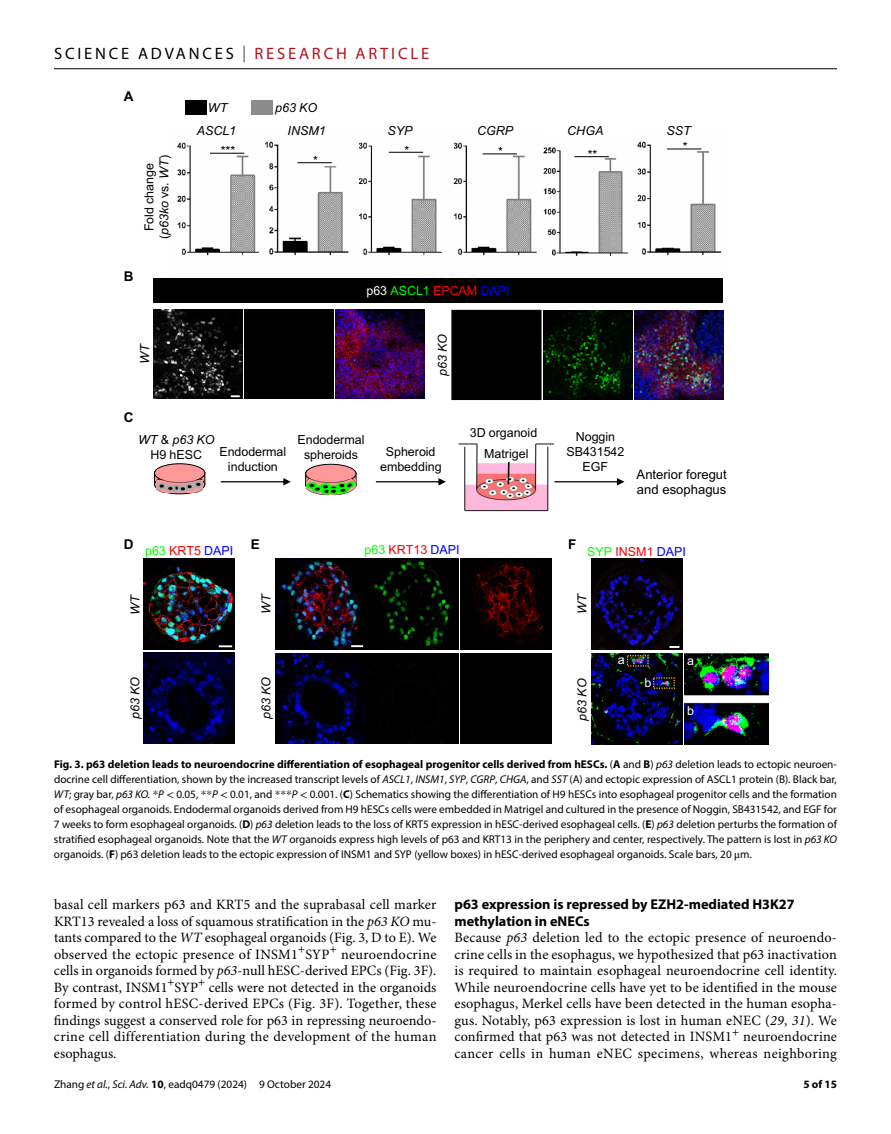
<style>
.page{position:relative;width:891px;height:1134px;background:#fff}
.page>*{position:absolute;margin:0;border:0;box-sizing:border-box;transform-origin:0 0}
.t1{font:16.5px "Myriad Pro";letter-spacing:.17em;color:#000}
.t2{font:14.25px/16.5px "Minion Pro";letter-spacing:.02em;color:#000;text-align:justify}
.t3{font:700 14.25px/16.5px "Myriad Pro";color:#000}
.t4{font:700 13.5px "Arial";color:#000}
.t5{font:13.05px/15.8px "Arial";color:#000}
.t6{font:12.45px/15px "Arial";color:#000;text-align:center}
.t7{font:italic 12.45px/15px "Arial";color:#000;text-align:center}
.t8{font:12.45px "Arial";color:#f00}
.t9{font:12.45px "Arial";color:#0f0}
.t10{font:12.45px "Arial";color:#fff}
.t11{font:11.25px/15px "Myriad Pro";color:#000;text-align:justify}
.t12{font:700 11.25px "Myriad Pro";color:#000}
.s1{font-weight:300}
.s2{color:#b5121b}
.s3{font-style:italic}
.s4{color:#fff}
.s5{color:#f00}
.s6{color:#00f}
.s7{font-style:normal}
.s8{color:#0f0}
.s9{font-weight:700}
.s10{font-family:"STIX"}
</style>
<div class="page">
<hr style="left:54px;top:68px;width:783px;height:1px;background:#000">
<img style="left:177px;top:141px;width:545px;height:116px">
<img style="left:685px;top:653px;width:84px;height:92px">
<img style="left:458px;top:443px;width:97px;height:68px">
<hr style="left:508px;top:462px;width:2px;height:22px;background:#000">
<svg style="left:154px;top:470px;width:52px;height:15px"></svg>
<svg style="left:154px;top:475px;width:51px;height:19px"></svg>
<div style="left:154px;top:475px;width:51px;height:19px;border:1px solid #000;border-radius:50%"></div>
<div style="left:154px;top:464px;width:51px;height:19px;background:#f99;border-radius:50%"></div>
<div style="left:154px;top:464px;width:51px;height:19px;border:1px solid #000;border-radius:50%"></div>
<img style="left:157px;top:480px;width:46px;height:12px">
<svg style="left:554px;top:478px;width:70px;height:8px"></svg>
<svg style="left:305px;top:471px;width:52px;height:15px"></svg>
<div style="left:306px;top:464px;width:50px;height:19px;background:#f99;border-radius:50%"></div>
<div style="left:306px;top:464px;width:50px;height:19px;border:1px solid #000;border-radius:50%"></div>
<img style="left:306px;top:480px;width:50px;height:14px">
<img style="left:634px;top:310px;width:89px;height:89px">
<div style="left:452px;top:310px;width:89px;height:89px;background:#000"></div>
<div style="left:451px;top:310px;width:91px;height:90px;border:1px solid #000"></div>
<div style="left:153px;top:278px;width:570px;height:25px;background:#000"></div>
<img style="left:153px;top:310px;width:89px;height:89px">
<img style="left:335px;top:310px;width:89px;height:89px">
<img style="left:543px;top:310px;width:89px;height:89px">
<div style="left:244px;top:310px;width:89px;height:89px;background:#000"></div>
<svg style="left:231px;top:395px;width:9px;height:2px"></svg>
<svg style="left:376px;top:478px;width:70px;height:8px"></svg>
<svg style="left:221px;top:478px;width:70px;height:8px"></svg>
<img style="left:591px;top:653px;width:91px;height:91px">
<img style="left:591px;top:559px;width:91px;height:91px">
<svg style="left:669px;top:646px;width:10px;height:2px"></svg>
<svg style="left:626px;top:654px;width:49px;height:35px;background:#131624"></svg>
<img style="left:461px;top:559px;width:91px;height:91px">
<img style="left:368px;top:559px;width:91px;height:91px">
<img style="left:275px;top:559px;width:91px;height:91px">
<div style="left:368px;top:653px;width:91px;height:91px;background:#000"></div>
<div style="left:461px;top:653px;width:91px;height:91px;background:#000"></div>
<img style="left:275px;top:653px;width:91px;height:91px">
<svg style="left:351px;top:645px;width:12px;height:2px"></svg>
<img style="left:144px;top:559px;width:90px;height:91px">
<img style="left:144px;top:653px;width:90px;height:91px">
<svg style="left:219px;top:645px;width:13px;height:2px"></svg>
<div style="left:185px;top:101px;width:21px;height:14px;background:#000"></div>
<div style="left:251px;top:101px;width:22px;height:14px;background:#8c8c8c"></div>
<hr style="left:210px;top:153px;width:34px;height:1px;background:#000">
<hr style="left:297px;top:162px;width:35px;height:1px;background:#000">
<hr style="left:389px;top:152px;width:34px;height:1px;background:#000">
<hr style="left:667px;top:149px;width:34px;height:1px;background:#000">
<hr style="left:574px;top:156px;width:35px;height:1px;background:#000">
<hr style="left:483px;top:153px;width:34px;height:1px;background:#000">
<h1 class="t1" style="left:54px;top:44px;width:376px">Science Adva nces <span class="s1">|</span> <span class="s2">Resear ch Ar ticle</span></h1>
<p class="t4" style="left:124px;top:89px;width:11px">A</p>
<p class="t6" style="left:142px;top:239px;width:86px;rotate:-90deg">Fold change (<span class="s3">p63ko</span> vs. <span class="s3">WT</span>)</p>
<p class="t4" style="left:124px;top:268px;width:11px">B</p>
<p class="t7" style="left:208px;top:100px;width:21px">WT</p>
<p class="t7" style="left:275px;top:100px;width:43px">p63 KO</p>
<p class="t7" style="left:197px;top:123px;width:41px">ASCL1</p>
<p class="t7" style="left:288px;top:123px;width:40px">INSM1</p>
<p class="t7" style="left:388px;top:123px;width:26px">SYP</p>
<p class="t6" style="left:221px;top:144px;width:16px">***</p>
<p class="t6" style="left:313px;top:153px;width:6px">*</p>
<p class="t6" style="left:404px;top:143px;width:6px">*</p>
<p class="t7" style="left:477px;top:123px;width:38px">CGRP</p>
<p class="t7" style="left:567px;top:123px;width:38px">CHGA</p>
<p class="t7" style="left:667px;top:123px;width:26px">SST</p>
<p class="t6" style="left:683px;top:139px;width:6px">*</p>
<p class="t6" style="left:588px;top:147px;width:11px">**</p>
<p class="t6" style="left:498px;top:144px;width:6px">*</p>
<p class="t9" style="left:366px;top:282px;width:145px"><span class="s4">p63</span> ASCL1 <span class="s5">EPCAM</span> <span class="s6">DAPI</span></p>
<p class="t7" style="left:137px;top:364px;width:22px;rotate:-90deg">WT</p>
<p class="t7" style="left:435px;top:376px;width:43px;rotate:-90deg">p63 KO</p>
<p class="t4" style="left:124px;top:409px;width:11px">C</p>
<p class="t7" style="left:138px;top:432px;width:78px">WT <span class="s7">&amp;</span> p63 KO<br><span class="s7">H9 hESC</span></p>
<p class="t6" style="left:219px;top:444px;width:68px">Endodermal induction</p>
<p class="t6" style="left:298px;top:432px;width:68px">Endodermal spheroids</p>
<p class="t6" style="left:380px;top:444px;width:63px">Spheroid embedding</p>
<p class="t6" style="left:470px;top:422px;width:69px;line-height:21.3px">3D organoid<br>Matrigel</p>
<p class="t6" style="left:567px;top:429px;width:59px">Noggin<br>SB431542<br>EGF</p>
<p class="t5" style="left:637px;top:466px;width:92px">Anterior foregut and esophagus</p>
<p class="t4" style="left:124px;top:536px;width:11px">D</p>
<p class="t4" style="left:251px;top:536px;width:11px">E</p>
<p class="t4" style="left:568px;top:536px;width:10px">F</p>
<p class="t8" style="left:364px;top:542px;width:97px"><span class="s8">p63</span> KRT13 <span class="s6">DAPI</span></p>
<p class="t8" style="left:145px;top:542px;width:90px"><span class="s8">p63</span> KRT5 <span class="s6">DAPI</span></p>
<p class="t8" style="left:587px;top:544px;width:100px"><span class="s8">SYP</span> INSM1 <span class="s6">DAPI</span></p>
<p class="t7" style="left:128px;top:615px;width:22px;rotate:-90deg">WT</p>
<p class="t7" style="left:128px;top:719px;width:43px;rotate:-90deg">p63 KO</p>
<p class="t7" style="left:259px;top:614px;width:22px;rotate:-90deg">WT</p>
<p class="t7" style="left:259px;top:719px;width:43px;rotate:-90deg">p63 KO</p>
<p class="t7" style="left:575px;top:614px;width:22px;rotate:-90deg">WT</p>
<p class="t7" style="left:575px;top:721px;width:43px;rotate:-90deg">p63 KO</p>
<p class="t10" style="left:618px;top:652px;width:8px">a</p>
<p class="t10" style="left:645px;top:675px;width:8px">b</p>
<p class="t10" style="left:687px;top:652px;width:8px">a</p>
<p class="t10" style="left:687px;top:703px;width:8px">b</p>
<p class="t11" style="left:54px;top:757px;width:785px"><span class="s9">Fig. 3. p63 deletion leads to neuroendocrine differentiation of esophageal progenitor cells derived from hESCs.</span> (<span class="s9">A</span> and <span class="s9">B</span>) <span class="s3">p63</span> deletion leads to ectopic neuroen&shy;docrine cell differentiation, shown by the increased transcript levels of <span class="s3">ASCL1</span>, <span class="s3">INSM1</span>, <span class="s3">SYP</span>, <span class="s3">CGRP</span>, <span class="s3">CHGA</span>, and <span class="s3">SST</span> (A) and ectopic expression of ASCL 1 protein (B). Black bar, <span class="s3">WT</span>; gray bar, <span class="s3">p63 KO.</span> <span class="s10">*</span><span class="s3">P</span> <span class="s10">&lt;</span> 0.05, <span class="s10">**</span><span class="s3">P</span> <span class="s10">&lt;</span> 0.01, and <span class="s10">***</span><span class="s3">P</span> <span class="s10">&lt;</span> 0.001. (<span class="s9">C</span>) Schematics showing the differentiation of H9 hESCs into esophageal progenitor cells and the formation of esophageal organoids. Endodermal organoids derived from H9 hESCs cells were embedded in Matrigel and cultured in the presence of Noggin, SB431542, and EGF for 7 weeks to form esophageal organoids. (<span class="s9">D</span>) <span class="s3">p63</span> deletion leads to the loss of KRT5 expression in hESC-derived esophageal cells. (<span class="s9">E</span>) <span class="s3">p63</span> deletion perturbs the formation of stratified esophageal organoids. Note that the <span class="s3">WT</span> organoids express high levels of p63 and KRT13 in the periphery and center, respectively. The pattern is lost in <span class="s3">p63 KO </span>organoids. (<span class="s9">F</span>) p63 deletion leads to the ectopic expression of INSM1 and SYP (yellow boxes) in hESC-derived esophageal organoids. Scale bars, 20 <span class="s10">μ</span>m.</p>
<p class="t2" style="left:54px;top:897px;width:384px">basal cell markers p63 and KRT5 and the suprabasal cell marker KRT13 revealed a loss of squamous stratification in the <span class="s3">p63 KO</span> mu&shy;tants compared to the <span class="s3">WT</span> esophageal organoids (Fig. 3, D to E). We observed the ectopic presence of INSM1<sup>+</sup>SYP<sup>+</sup> neuroendocrine cells in organoids formed by <span class="s3">p63</span>-null hESC-derived EPCs (Fig. 3F).<br>By contrast, INSM1<sup>+</sup>SYP<sup>+</sup> cells were not detected in the organoids formed by control hESC-derived EPCs (Fig. 3F). Together, these findings suggest a conserved role for p63 in repressing neuroendo&shy;crine cell differentiation during the development of the human esophagus.</p>
<p class="t3" style="left:454px;top:896px;width:342px">p63 expression is repressed by EZH2-mediated H3K27 methylation in eNECs</p>
<p class="t2" style="left:454px;top:930px;width:384px">Because <span class="s3">p63</span> deletion led to the ectopic presence of neuroendo&shy;crine cells in the esophagus, we hypothesized that p63 inactivation is required to maintain esophageal neuroendocrine cell identity.<br>While neuroendocrine cells have yet to be identified in the mouse esophagus, Merkel cells have been detected in the human esopha&shy;gus. Notably, p63 expression is lost in human eNEC (<span class="s3">29</span>, <span class="s3">31</span>). We confirmed that p63 was not detected in INSM1<sup>+</sup> neuroendocrine cancer cells in human eNEC specimens, whereas neighboring</p>
<p class="t11" style="left:54px;top:1076px;width:279px">Zhang <span class="s3">et al.</span>, <span class="s3">Sci. Adv.</span> <span class="s9">10</span>, eadq0479 (2024) 9 October 2024</p>
<p class="t12" style="left:803px;top:1076px;width:35px">5 of 15</p>
</div>
